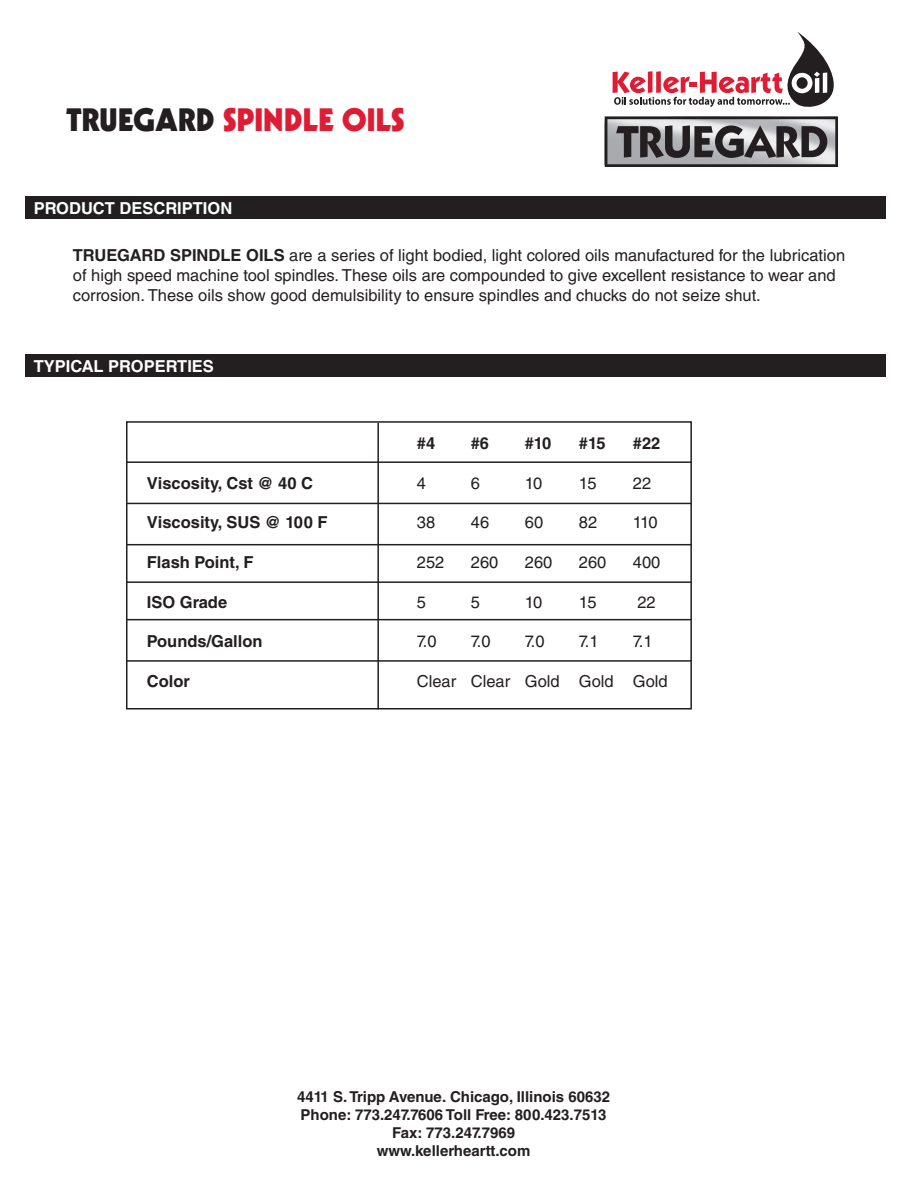
<style>
.page{position:relative;width:918px;height:1188px;background:#fff}
.page>*{position:absolute;margin:0;border:0;box-sizing:border-box;transform-origin:0 0}
.t1{font:900 31.5px "Kabel LT Std";color:#de1d35}
.t2{font:16.5px/19.8px "Helvetica LT Std";color:#231f20}
.t3{font:700 16.5px "Helvetica LT Std";color:#231f20}
.t4{font:700 16.5px "Helvetica LT Std";color:#fff}
.t5{font:700 15px/18px "Helvetica LT Std";color:#231f20;text-align:center}
.s1{color:#231f20}
.s2{font-weight:700}
</style>
<div class="page">
<svg style="left:605px;top:32px;width:233px;height:135px"></svg>
<div style="left:25px;top:196px;width:861px;height:23px;background:#231f20"></div>
<div style="left:25px;top:354px;width:861px;height:23px;background:#231f20"></div>
<div style="left:126px;top:421px;width:566px;height:289px;border:2px solid #231f20"></div>
<hr style="left:126px;top:461px;width:566px;height:2px;background:#231f20">
<hr style="left:126px;top:503px;width:566px;height:1px;background:#231f20">
<hr style="left:126px;top:544px;width:566px;height:1px;background:#231f20">
<hr style="left:126px;top:581px;width:566px;height:2px;background:#231f20">
<hr style="left:126px;top:619px;width:566px;height:1px;background:#231f20">
<hr style="left:126px;top:660px;width:566px;height:2px;background:#231f20">
<hr style="left:377px;top:423px;width:2px;height:287px;background:#231f20">
<h1 class="t1" style="left:66px;top:100px;width:340px"><span class="s1">TRUEGARD</span> SPINDLE OILS</h1>
<p class="t4" style="left:34px;top:198px;width:200px">PRODUCT DESCRIPTION</p>
<p class="t2" style="left:73px;top:246px;width:774px"><span class="s2">TRUEGARD SPINDLE OILS</span> are a series of light bodied, light colored oils manufactured for the lubrication of high speed machine tool spindles. These oils are compounded to give excellent resistance to wear and corrosion. These oils show good demulsibility to ensure spindles and chucks do not seize shut.</p>
<p class="t4" style="left:34px;top:356px;width:182px">TYPICAL PROPERTIES</p>
<p class="t3" style="left:417px;top:433px;width:20px">#4</p>
<p class="t3" style="left:471px;top:433px;width:20px">#6</p>
<p class="t3" style="left:525px;top:433px;width:28px">#10</p>
<p class="t3" style="left:579px;top:433px;width:28px">#15</p>
<p class="t3" style="left:633px;top:433px;width:29px">#22</p>
<p class="t3" style="left:147px;top:473px;width:168px">Viscosity, Cst @ 40 C</p>
<p class="t2" style="left:417px;top:473px;width:11px">4</p>
<p class="t2" style="left:471px;top:473px;width:11px">6</p>
<p class="t2" style="left:525px;top:473px;width:19px">10</p>
<p class="t2" style="left:579px;top:473px;width:19px">15</p>
<p class="t2" style="left:633px;top:473px;width:20px">22</p>
<p class="t3" style="left:147px;top:513px;width:182px">Viscosity, SUS @ 100 F</p>
<p class="t2" style="left:417px;top:513px;width:20px">38</p>
<p class="t2" style="left:471px;top:513px;width:20px">46</p>
<p class="t2" style="left:525px;top:513px;width:20px">60</p>
<p class="t2" style="left:579px;top:513px;width:20px">82</p>
<p class="t2" style="left:633px;top:513px;width:26px">110</p>
<p class="t3" style="left:147px;top:552px;width:108px">Flash Point, F</p>
<p class="t2" style="left:417px;top:552px;width:29px">252</p>
<p class="t2" style="left:471px;top:552px;width:29px">260</p>
<p class="t2" style="left:525px;top:552px;width:29px">260</p>
<p class="t2" style="left:579px;top:552px;width:29px">260</p>
<p class="t2" style="left:633px;top:552px;width:29px">400</p>
<p class="t3" style="left:147px;top:592px;width:82px">ISO Grade</p>
<p class="t2" style="left:417px;top:592px;width:11px">5</p>
<p class="t2" style="left:471px;top:592px;width:11px">5</p>
<p class="t2" style="left:525px;top:592px;width:19px">10</p>
<p class="t2" style="left:579px;top:592px;width:19px">15</p>
<p class="t2" style="left:637px;top:592px;width:20px">22</p>
<p class="t3" style="left:147px;top:631px;width:117px">Pounds/Gallon</p>
<p class="t2" style="left:417px;top:631px;width:21px">7.0</p>
<p class="t2" style="left:471px;top:631px;width:21px">7.0</p>
<p class="t2" style="left:525px;top:631px;width:21px">7.0</p>
<p class="t2" style="left:579px;top:631px;width:21px">7.1</p>
<p class="t2" style="left:633px;top:631px;width:21px">7.1</p>
<p class="t3" style="left:147px;top:671px;width:45px">Color</p>
<p class="t2" style="left:417px;top:671px;width:252px">Clear Clear Gold Gold Gold</p>
<p class="t5" style="left:297px;top:1087px;width:315px">4411 S. Tripp Avenue. Chicago, Illinois 60632<br>Phone: 773.247.7606 Toll Free: 800.423.7513<br>Fax: 773.247.7969<br>www.kellerheartt.com</p>
</div>
